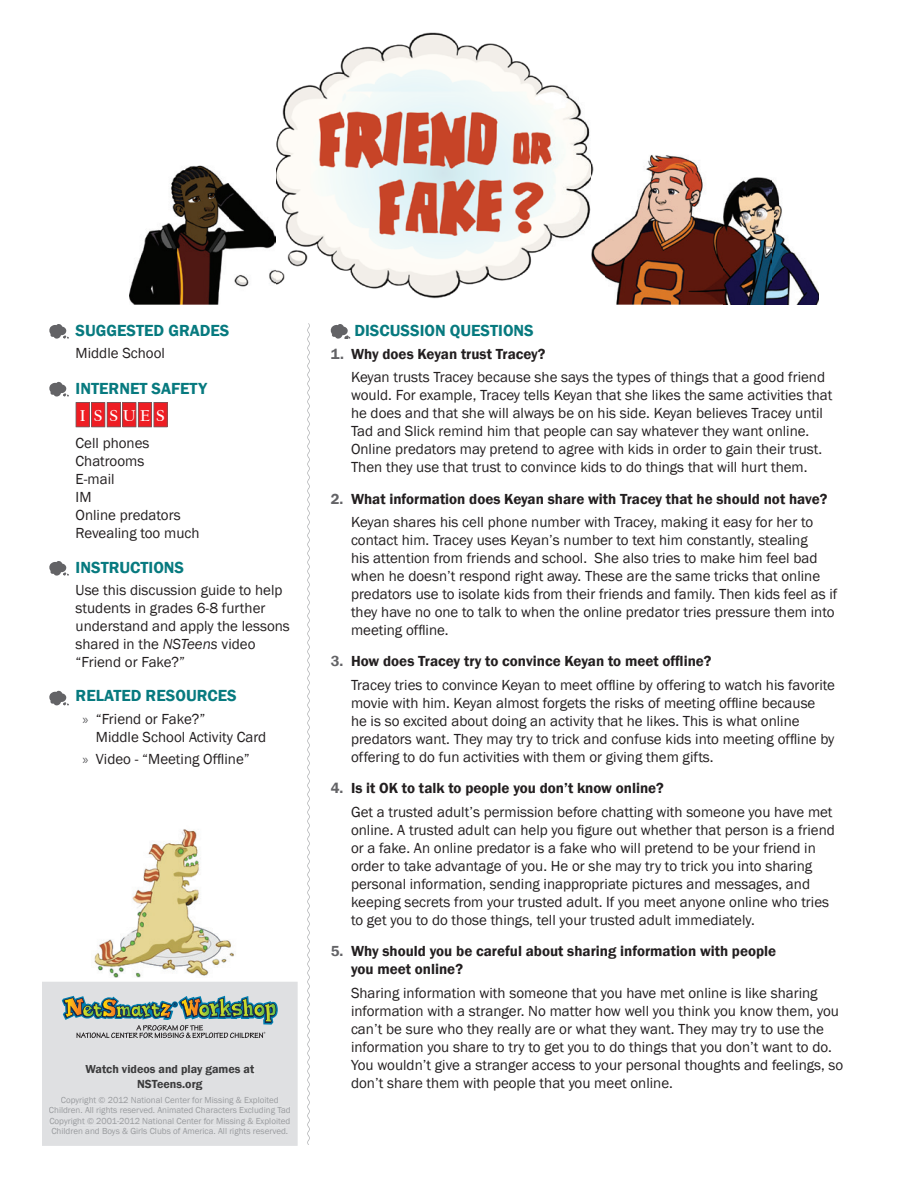
<style>
.page{position:relative;width:918px;height:1188px;background:#fff}
.page>*{position:absolute;margin:0;border:0;box-sizing:border-box;transform-origin:0 0}
.t1{font:600 16.5px "Franklin Gothic";color:#077a7f}
.t2{font:700 16.5px "Californian FB";letter-spacing:.345em;color:#fff}
.t3{font:15px/18px "Franklin Gothic";color:#231f20}
.t4{font:600 15px/18px "Franklin Gothic";color:#231f20}
.t5{font:600 12px/14.4px "Franklin Gothic";color:#3c3c3d;text-align:center}
.t6{font:9px/10.5px "Franklin Gothic";color:#9a9c9f;text-align:center}
.s1{font-style:italic}
.s2{font-family:"Myriad Pro";font-size:14.25px;color:#636366}
.s3{font-weight:600;color:#636366}
.s4{font-weight:600}
.s5{color:#636366}
</style>
<div class="page">
<svg style="left:42px;top:982px;width:256px;height:164px;background:#ccd1cf"></svg>
<svg style="left:331px;top:324px;width:19px;height:15px"></svg>
<svg style="left:76px;top:402px;width:92px;height:25px;background:#dc353a"></svg>
<img style="left:276px;top:32px;width:316px;height:267px">
<img style="left:129px;top:166px;width:100px;height:139px">
<img style="left:229px;top:183px;width:47px;height:104px">
<img style="left:604px;top:155px;width:162px;height:150px">
<img style="left:592px;top:163px;width:12px;height:113px">
<img style="left:724px;top:178px;width:95px;height:127px">
<svg style="left:307px;top:323px;width:3px;height:822px"></svg>
<div style="left:85px;top:1065px;width:169px;height:10px;background:#dfe0e2"></div>
<div style="left:138px;top:1080px;width:65px;height:10px;background:#dfe0e2"></div>
<div style="left:61px;top:1096px;width:218px;height:8px;background:#dfe0e2"></div>
<div style="left:49px;top:1107px;width:242px;height:8px;background:#dfe0e2"></div>
<div style="left:50px;top:1117px;width:240px;height:8px;background:#dfe0e2"></div>
<div style="left:52px;top:1128px;width:236px;height:8px;background:#dfe0e2"></div>
<img style="left:94px;top:829px;width:140px;height:148px">
<svg style="left:49px;top:324px;width:20px;height:15px"></svg>
<svg style="left:49px;top:382px;width:20px;height:15px"></svg>
<svg style="left:49px;top:561px;width:20px;height:15px"></svg>
<svg style="left:49px;top:691px;width:20px;height:14px"></svg>
<p class="t1" style="left:76px;top:320px;width:155px">SUGGESTED GRADES</p>
<p class="t3" style="left:76px;top:345px;width:91px">Middle School</p>
<p class="t1" style="left:76px;top:379px;width:133px">INTERNET SAFETY</p>
<p class="t2" style="left:80px;top:406px;width:87px">I SSUES</p>
<p class="t3" style="left:76px;top:435px;width:126px">Cell phones<br>Chatrooms<br>E-mail<br>IM<br>Online predators<br>Revealing too much</p>
<p class="t1" style="left:76px;top:557px;width:110px">INSTRUCTIONS</p>
<p class="t3" style="left:76px;top:581px;width:216px">Use this discussion guide to help students in grades 6-8 further understand and apply the lessons shared in the <span class="s1">NSTeens</span> video “Friend or Fake?”</p>
<p class="t1" style="left:76px;top:686px;width:163px">RELATED RESOURCES</p>
<p class="t3" style="left:96px;top:710px;width:172px;text-indent:-14px"><span class="s2">»</span> “Friend or Fake?”<br>Middle School Activity Card</p>
<p class="t3" style="left:82px;top:750px;width:169px"><span class="s2">»</span> Video - “Meeting Offline”</p>
<p class="t5" style="left:85px;top:1062px;width:170px">Watch videos and play games at<br>NSTeens.org</p>
<p class="t6" style="left:49px;top:1094px;width:243px">Copyright © 2012 National Center for Missing &amp; Exploited Children. All rights reserved. Animated Characters Excluding Tad Copyright © 2001-2012 National Center for Missing &amp; Exploited Children and Boys &amp; Girls Clubs of America. All rights reserved.</p>
<p class="t1" style="left:354px;top:321px;width:181px">DISCUSSION QUESTIONS</p>
<p class="t3" style="left:351px;top:342px;width:476px;line-height:23.4px;text-indent:-20px"><span class="s3">1.</span> <span class="s4">Why does Keyan trust Tracey?<br></span>Keyan trusts Tracey because she says the types of things that a good friend</p>
<p class="t3" style="left:351px;top:386px;width:483px">would. For example, Tracey tells Keyan that she likes the same activities that he does and that she will always be on his side. Keyan believes Tracey until Tad and Slick remind him that people can say whatever they want online.<br>Online predators may pretend to agree with kids in order to gain their trust.<br>Then they use that trust to convince kids to do things that will hurt them.</p>
<p class="t3" style="left:331px;top:487px;width:498px;line-height:23.4px;text-align:center"><span class="s3">2.</span> <span class="s4">What information does Keyan share with Tracey that he should not have?<br></span>Keyan shares his cell phone number with Tracey, making it easy for her to</p>
<p class="t3" style="left:351px;top:531px;width:488px">contact him. Tracey uses Keyan’s number to text him constantly, stealing<br>his attention from friends and school. She also tries to make him feel bad when he doesn’t respond right away. These are the same tricks that online predators use to isolate kids from their friends and family. Then kids feel as if they have no one to talk to when the online predator tries pressure them into meeting offline.</p>
<p class="t3" style="left:351px;top:650px;width:486px;line-height:23.4px;text-indent:-20px"><span class="s3">3.</span> <span class="s4">How does Tracey try to convince Keyan to meet offline?<br></span>Tracey tries to convince Keyan to meet offline by offering to watch his favorite</p>
<p class="t3" style="left:351px;top:694px;width:485px">movie with him. Keyan almost forgets the risks of meeting offline because he is so excited about doing an activity that he likes. This is what online predators want. They may try to trick and confuse kids into meeting offline by offering to do fun activities with them or giving them gifts.</p>
<p class="t3" style="left:351px;top:777px;width:483px;line-height:23.4px;text-indent:-20px"><span class="s3">4.</span> <span class="s4">Is it OK to talk to people you don’t know online?<br></span>Get a trusted adult’s permission before chatting with someone you have met</p>
<p class="t3" style="left:351px;top:821px;width:485px">online. A trusted adult can help you figure out whether that person is a friend or a fake. An online predator is a fake who will pretend to be your friend in order to take advantage of you. He or she may try to trick you into sharing personal information, sending inappropriate pictures and messages, and keeping secrets from your trusted adult. If you meet anyone online who tries to get you to do those things, tell your trusted adult immediately.</p>
<p class="t4" style="left:351px;top:942px;width:427px;text-indent:-20px"><span class="s5">5.</span> Why should you be careful about sharing information with people you meet online?</p>
<p class="t3" style="left:351px;top:984px;width:494px">Sharing information with someone that you have met online is like sharing information with a stranger. No matter how well you think you know them, you can’t be sure who they really are or what they want. They may try to use the information you share to try to get you to do things that you don’t want to do.<br>You wouldn’t give a stranger access to your personal thoughts and feelings, so don’t share them with people that you meet online.</p>
</div>
